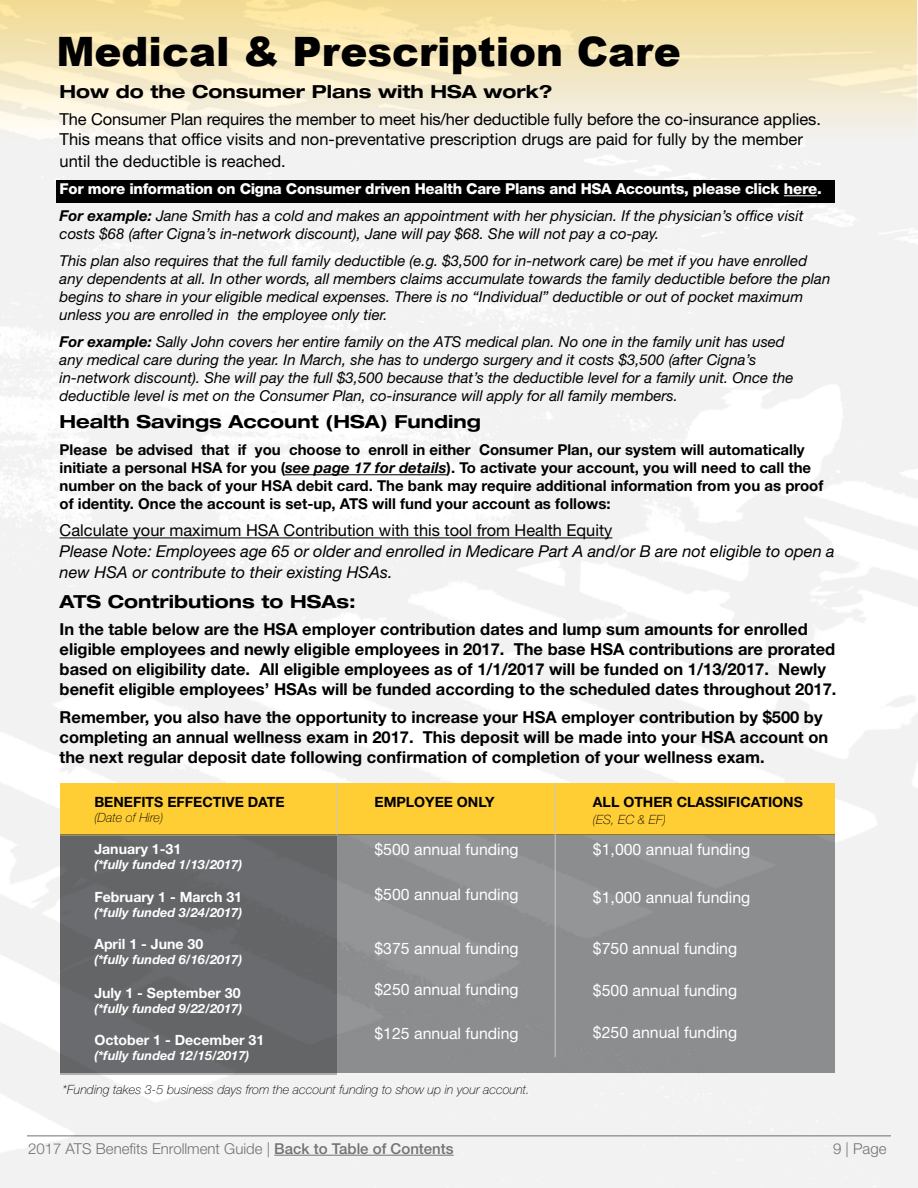
<style>
.page{position:relative;width:918px;height:1188px;background:#fff}
.page>*{position:absolute;margin:0;border:0;box-sizing:border-box;transform-origin:0 0}
.t1{font:900 40.5px "Arial";color:#000}
.t2{font:700 expanded 18px "Helvetica Neue LT Std";color:#000}
.t3{font:700 16.5px/19.8px "Helvetica Neue LT Std";color:#000}
.t4{font:16.5px/19.8px "Helvetica Neue LT Std";color:#000}
.t5{font:italic 16.35px/21px "Helvetica Neue LT Std";color:#000}
.t6{font:16.35px "Helvetica Neue LT Std";color:#000}
.t7{font:15.9px "Helvetica Neue LT Std";color:#fff}
.t8{font:italic 15px/18px "Helvetica Neue LT Std";color:#000}
.t9{font:700 15px/18px "Helvetica Neue LT Std";color:#000}
.t10{font:800 15px/27px "Helvetica Neue LT Std";letter-spacing:-.02em;color:#fff}
.t11{font:300 15px "Helvetica Neue LT Std";color:#717275}
.t12{font:700 14.1px "Helvetica Neue LT Std";color:#fff}
.t13{font:700 14.1px "Helvetica Neue LT Std";color:#000}
.t14{font:italic 700 12.75px "Helvetica Neue LT Std";color:#fff}
.t15{font:italic 100 12.75px "Helvetica Neue LT Std";color:#000}
.s1{font-weight:700;font-style:italic;color:#000}
.s2{font-weight:400;font-style:italic;color:#000}
.s3{font-weight:700}
.s4{font-style:italic}
.s5{font-weight:500}
</style>
<div class="page">
<img style="left:0;top:0;width:918px;height:1188px">
<hr style="left:274px;top:1155px;width:180px;height:1px;background:#717275">
<hr style="left:27px;top:1136px;width:864px;height:1px;background:#717275">
<div style="left:0;top:0;width:916px;height:144px;background:linear-gradient(to bottom,#f5dd94,#f4f4f4)"></div>
<div style="left:56px;top:180px;width:779px;height:22px;background:#000"></div>
<hr style="left:784px;top:195px;width:33px;height:1px;background:#fff">
<hr style="left:285px;top:474px;width:162px;height:1px;background:#000">
<hr style="left:60px;top:538px;width:552px;height:1px;background:#000">
<div style="left:60px;top:783px;width:775px;height:52px;background:#ffce35"></div>
<div style="left:60px;top:835px;width:775px;height:238px;background:#8c8d8f"></div>
<div style="left:60px;top:836px;width:277px;height:239px;background:#696a6c"></div>
<hr style="left:555px;top:783px;width:1px;height:274px;background:#c7c8ca">
<hr style="left:337px;top:783px;width:1px;height:52px;background:#c7c8ca">
<h1 class="t1" style="left:56px;top:23px;width:626px">Medical &amp; Prescription Care</h1>
<p class="t2" style="left:60px;top:80px;width:494px">How do the Consumer Plans with HSA work?</p>
<p class="t4" style="left:60px;top:109px;width:763px">The Consumer Plan requires the member to meet his/her deductible fully before the co-insurance applies.<br>This means that office visits and non-preventative prescription drugs are paid for fully by the member</p>
<p class="t4" style="left:60px;top:151px;width:228px">until the deductible is reached.</p>
<p class="t10" style="left:60px;top:175px;width:764px">For more information on Cigna Consumer driven Health Care Plans and HSA Accounts, please click here.<br><span class="s1">For example:</span> <span class="s2">Jane Smith has a cold and makes an appointment with her physician. If the physician’s office visit</span></p>
<p class="t8" style="left:60px;top:220px;width:749px;line-height:27px">costs $68 (after Cigna’s in-network discount), Jane will pay $68. She will not pay a co-pay.<br>This plan also requires that the full family deductible (e.g. $3,500 for in-network care) be met if you have enrolled</p>
<p class="t8" style="left:60px;top:270px;width:772px">any dependents at all. In other words, all members claims accumulate towards the family deductible before the plan begins to share in your eligible medical expenses. There is no “Individual” deductible or out of pocket maximum unless you are enrolled in the employee only tier.</p>
<p class="t8" style="left:60px;top:333px;width:736px"><span class="s3">For example:</span> Sally John covers her entire family on the ATS medical plan. No one in the family unit has used any medical care during the year. In March, she has to undergo surgery and it costs $3,500 (after Cigna’s in-network discount). She will pay the full $3,500 because that’s the deductible level for a family unit. Once the deductible level is met on the Consumer Plan, co-insurance will apply for all family members.</p>
<p class="t2" style="left:60px;top:411px;width:423px">Health Savings Account (HSA) Funding</p>
<p class="t9" style="left:60px;top:441px;width:765px">Please be advised that if you choose to enroll in either Consumer Plan, our system will automatically initiate a personal HSA for you (<span class="s4">see page 17 for details</span>). To activate your account, you will need to call the number on the back of your HSA debit card. The bank may require additional information from you as proof of identity. Once the account is set-up, ATS will fund your account as follows:</p>
<p class="t6" style="left:60px;top:521px;width:554px">Calculate your maximum HSA Contribution with this tool from Health Equity</p>
<p class="t5" style="left:60px;top:541px;width:776px">Please Note: Employees age 65 or older and enrolled in Medicare Part A and/or B are not eligible to open a new HSA or contribute to their existing HSAs.</p>
<p class="t2" style="left:60px;top:591px;width:298px">ATS Contributions to HSAs:</p>
<p class="t3" style="left:60px;top:619px;width:778px">In the table below are the HSA employer contribution dates and lump sum amounts for enrolled eligible employees and newly eligible employees in 2017. The base HSA contributions are prorated based on eligibility date. All eligible employees as of 1/1/2017 will be funded on 1/13/2017. Newly benefit eligible employees’ HSAs will be funded according to the scheduled dates throughout 2017.</p>
<p class="t3" style="left:60px;top:707px;width:770px">Remember, you also have the opportunity to increase your HSA employer contribution by $500 by completing an annual wellness exam in 2017. This deposit will be made into your HSA account on the next regular deposit date following confirmation of completion of your wellness exam.</p>
<p class="t13" style="left:94px;top:793px;width:192px">BENEFITS EFFECTIVE DATE</p>
<p class="t15" style="left:94px;top:810px;width:70px">(Date of Hire)</p>
<p class="t12" style="left:94px;top:840px;width:88px">January 1-31</p>
<p class="t14" style="left:94px;top:856px;width:149px">(*fully funded 1/13/2017)</p>
<p class="t12" style="left:94px;top:889px;width:149px">February 1 - March 31</p>
<p class="t14" style="left:94px;top:905px;width:149px">(*fully funded 3/24/2017)</p>
<p class="t12" style="left:94px;top:936px;width:110px">April 1 - June 30</p>
<p class="t14" style="left:94px;top:952px;width:149px">(*fully funded 6/16/2017)</p>
<p class="t12" style="left:94px;top:985px;width:148px">July 1 - September 30</p>
<p class="t14" style="left:94px;top:1001px;width:149px">(*fully funded 9/22/2017)</p>
<p class="t12" style="left:94px;top:1032px;width:171px">October 1 - December 31</p>
<p class="t14" style="left:94px;top:1048px;width:156px">(*fully funded 12/15/2017)</p>
<p class="t13" style="left:375px;top:793px;width:122px">EMPLOYEE ONLY</p>
<p class="t7" style="left:375px;top:840px;width:146px">$500 annual funding</p>
<p class="t7" style="left:375px;top:885px;width:146px">$500 annual funding</p>
<p class="t7" style="left:375px;top:939px;width:146px">$375 annual funding</p>
<p class="t7" style="left:375px;top:980px;width:146px">$250 annual funding</p>
<p class="t7" style="left:375px;top:1024px;width:146px">$125 annual funding</p>
<p class="t15" style="left:63px;top:1082px;width:469px">*Funding takes 3-5 business days from the account funding to show up in your account.</p>
<p class="t13" style="left:593px;top:793px;width:212px">ALL OTHER CLASSIFICATIONS</p>
<p class="t15" style="left:593px;top:812px;width:74px">(ES, EC &amp; EF)</p>
<p class="t7" style="left:593px;top:839px;width:159px">$1,000 annual funding</p>
<p class="t7" style="left:593px;top:887px;width:159px">$1,000 annual funding</p>
<p class="t7" style="left:593px;top:938px;width:146px">$750 annual funding</p>
<p class="t7" style="left:593px;top:980px;width:146px">$500 annual funding</p>
<p class="t7" style="left:593px;top:1022px;width:146px">$250 annual funding</p>
<p class="t11" style="left:28px;top:1139px;width:427px">2017 ATS Benefits Enrollment Guide | <span class="s5">Back to Table of Contents</span></p>
<p class="t11" style="left:833px;top:1139px;width:55px">9 | Page</p>
</div>
